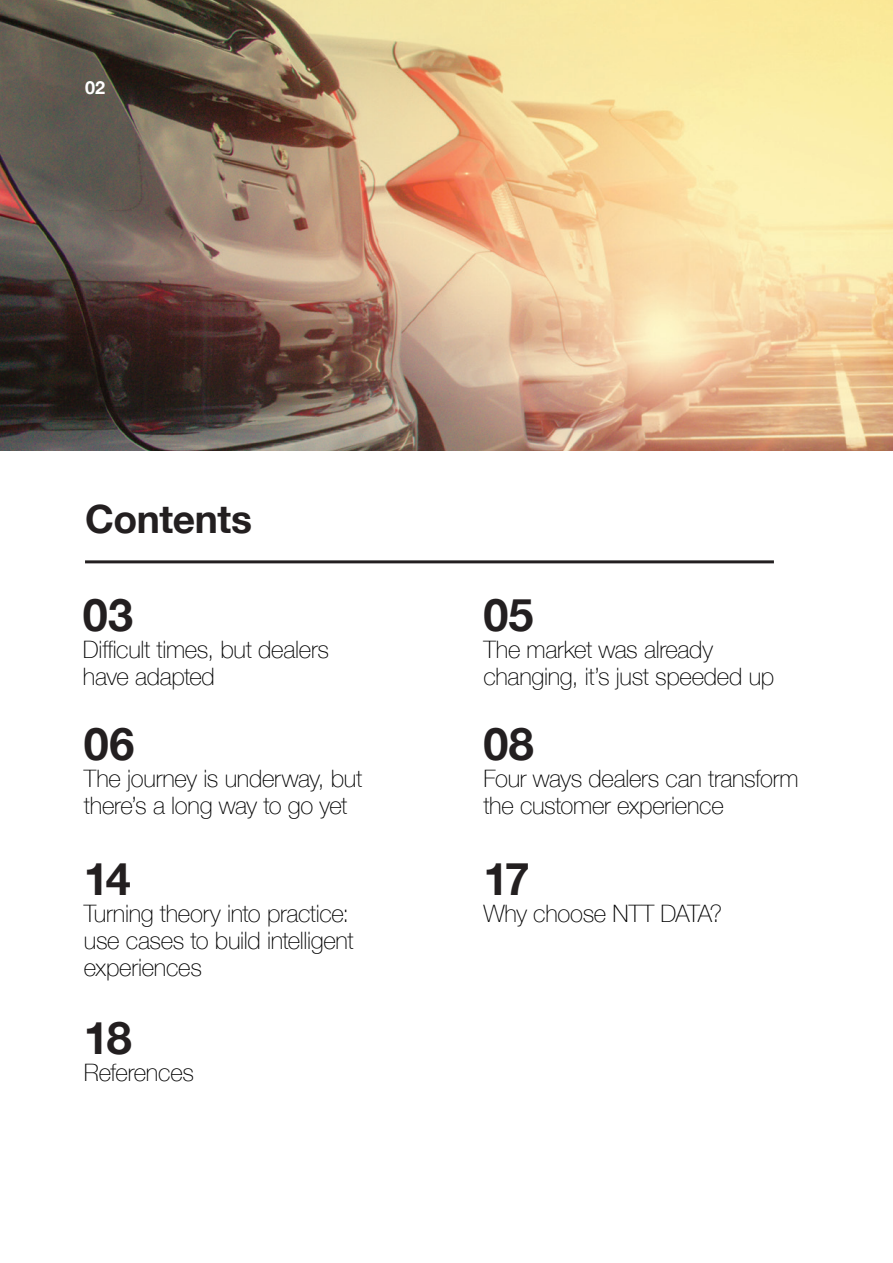
<style>
.page{position:relative;width:893px;height:1263px;background:#fff}
.page>*{position:absolute;margin:0;border:0;box-sizing:border-box;transform-origin:0 0}
.PAGE_TITLES{font:700 45px "Helvetica Neue";color:#231f20}
.PAGE_TITLES-2{font:700 39px "Helvetica Neue";letter-spacing:-.01em;color:#231f20}
.INTROS{font:100 24px/27px "Helvetica Neue";letter-spacing:-.015em;color:#000}
.SUB_TITLE{font:700 18px "Helvetica Neue";color:#fff}
</style>
<div class="page">
<img style="left:0;top:0;width:893px;height:451px">
<hr style="left:85px;top:560px;width:689px;height:3px;background:#231f20">
<p class="SUB_TITLE" style="left:85px;top:73px;width:22px">02</p>
<p class="PAGE_TITLES-2" style="left:85px;top:489px;width:169px">Contents</p>
<p class="PAGE_TITLES" style="left:83px;top:579px;width:52px">03</p>
<p class="INTROS" style="left:83px;top:635px;width:248px">Difficult times, but dealers have adapted</p>
<p class="PAGE_TITLES" style="left:84px;top:709px;width:52px">06</p>
<p class="INTROS" style="left:84px;top:764px;width:280px">The journey is underway, but there’s a long way to go yet</p>
<p class="PAGE_TITLES" style="left:84px;top:843px;width:48px">14</p>
<p class="INTROS" style="left:84px;top:899px;width:271px">Turning theory into practice: use cases to build intelligent experiences</p>
<p class="PAGE_TITLES" style="left:84px;top:1003px;width:49px">18</p>
<p class="INTROS" style="left:84px;top:1058px;width:112px">References</p>
<p class="PAGE_TITLES" style="left:483px;top:579px;width:52px">05</p>
<p class="INTROS" style="left:483px;top:635px;width:292px">The market was already changing, it’s just speeded up</p>
<p class="PAGE_TITLES" style="left:483px;top:709px;width:52px">08</p>
<p class="INTROS" style="left:483px;top:764px;width:317px">Four ways dealers can transform the customer experience</p>
<p class="PAGE_TITLES" style="left:483px;top:843px;width:48px">17</p>
<p class="INTROS" style="left:483px;top:899px;width:241px">Why choose NTT DATA?</p>
</div>
